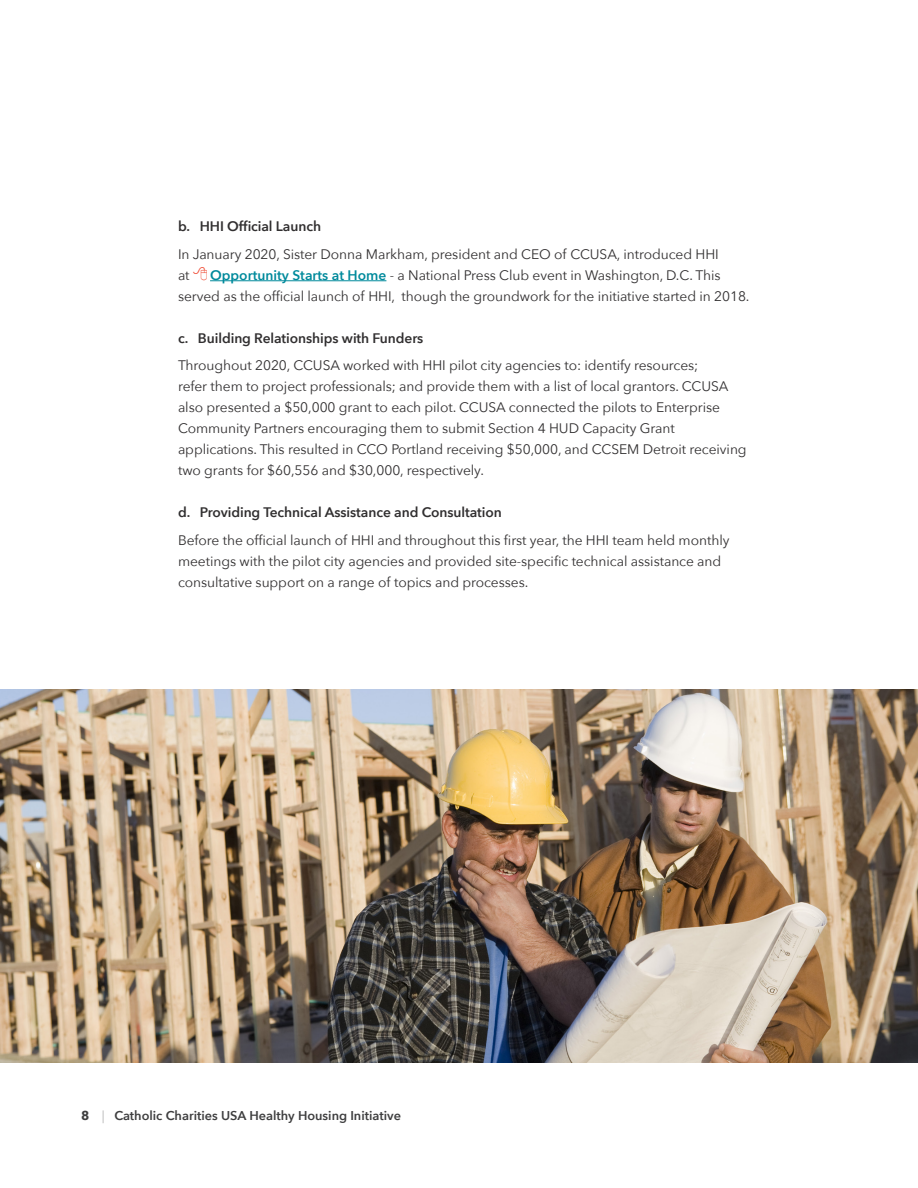
<style>
.page{position:relative;width:918px;height:1188px;background:#fff}
.page>*{position:absolute;margin:0;border:0;box-sizing:border-box;transform-origin:0 0}
.body_text{font:13.8px/21px "Avenir Next";letter-spacing:-.005em;color:#312f30}
.Subtext{font:600 13.8px "Avenir Next";letter-spacing:-.005em;color:#312f30}
.t1{font:600 12.75px "Avenir Next";color:#3e3e3f}
.s1{font-weight:600;color:#008a9c}
.s2{font-weight:700}
.s3{font-weight:200}
</style>
<div class="page">
<img style="left:0;top:690px;width:918px;height:373px">
<hr style="left:210px;top:280px;width:176px;height:1px;background:#008a9c">
<p class="Subtext" style="left:178px;top:214px;width:145px">b. HHI Official Launch</p>
<p class="body_text" style="left:178px;top:243px;width:542px">In January 2020, Sister Donna Markham, president and CEO of CCUSA, introduced HHI at</p>
<p class="body_text" style="left:178px;top:264px;width:573px;text-align:center"><span class="s1">Opportunity Starts at Home</span> - a National Press Club event in Washington, D.C. This<br>served as the official launch of HHI, though the groundwork for the initiative started in 2018.</p>
<p class="Subtext" style="left:178px;top:326px;width:247px">c. Building Relationships with Funders</p>
<p class="body_text" style="left:178px;top:355px;width:570px">Throughout 2020, CCUSA worked with HHI pilot city agencies to: identify resources;<br>refer them to project professionals; and provide them with a list of local grantors. CCUSA also presented a $50,000 grant to each pilot. CCUSA connected the pilots to Enterprise Community Partners encouraging them to submit Section 4 HUD Capacity Grant applications. This resulted in CCO Portland receiving $50,000, and CCSEM Detroit receiving two grants for $60,556 and $30,000, respectively.</p>
<p class="Subtext" style="left:178px;top:501px;width:325px">d. Providing Technical Assistance and Consultation</p>
<p class="body_text" style="left:178px;top:529px;width:553px">Before the official launch of HHI and throughout this first year, the HHI team held monthly meetings with the pilot city agencies and provided site-specific technical assistance and consultative support on a range of topics and processes.</p>
<p class="t1" style="left:81px;top:1104px;width:322px"><span class="s2">8</span> <span class="s3">|</span> Catholic Charities USA Healthy Housing Initiative</p>
</div>
